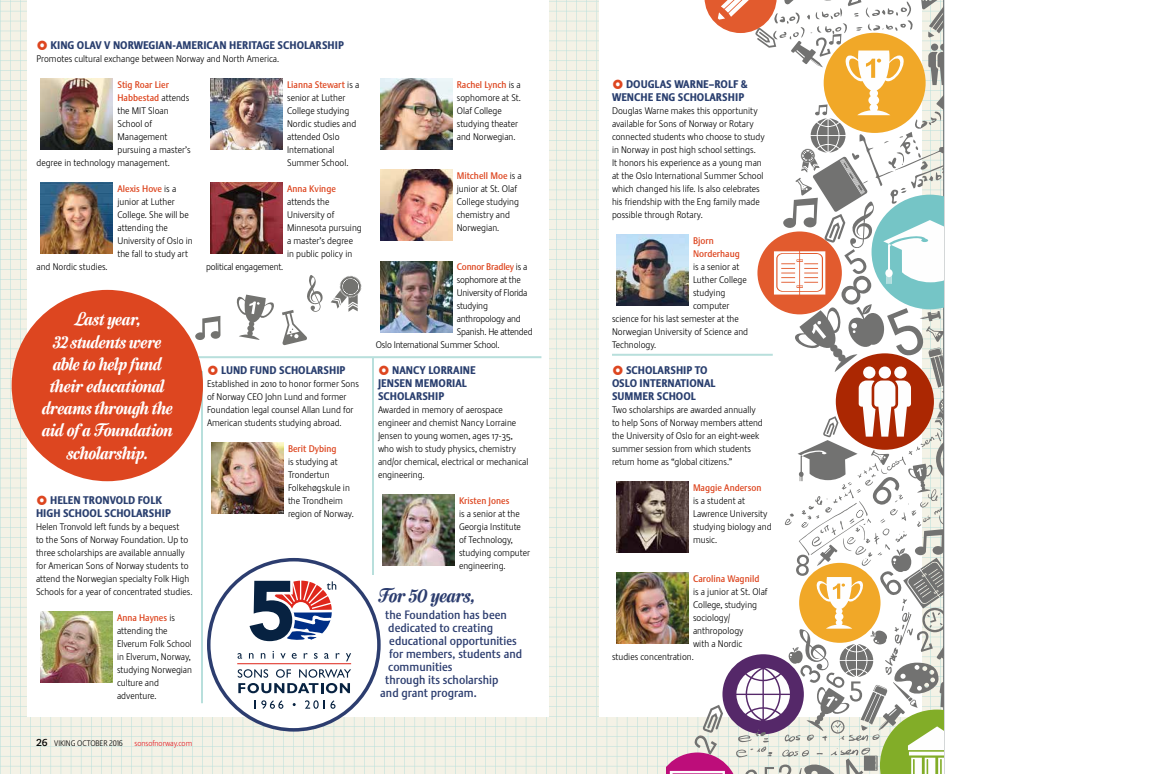
<style>
.page{position:relative;width:1152px;height:774px;background:#fff}
.page>*{position:absolute;margin:0;border:0;box-sizing:border-box;transform-origin:0 0}
.t1{font:19px "Semilla";color:#2c3d6f}
.t2{font:17.4px/22.2px "Semilla";letter-spacing:-.01em;color:#fff;text-align:center}
.t3{font:500 12px "Stalemate";color:#2c3d6f}
.t4{font:800 11px/13px "Stalemate";color:#2a3f6f}
.t5{font:300 9.5px/13px "Stalemate";color:#000}
.t6{font:300 9.5px "Stalemate";letter-spacing:-.02em;color:#000}
.t7{font:500 9.5px/13px "Stalemate";color:#dd4620}
.t8{font:500 9.5px "Stalemate";letter-spacing:-.02em;color:#dd4620}
.t9{font:300 8px "Stalemate LF";letter-spacing:-.01em;color:#000}
.t10{font:300 8px "Stalemate";letter-spacing:-.01em;color:#e11b22}
.s1{font-weight:300;color:#000}
.s2{font-weight:500;color:#dd4620}
.s3{font-family:"Caecilia";font-weight:700;font-size:10px}
.s4{font-family:"Stalemate"}
</style>
<div class="page">
<svg style="left:0;top:0;width:27px;height:289px;background:#edefe4"></svg>
<svg style="left:0;top:289px;width:27px;height:298px;background:#edeee3"></svg>
<svg style="left:0;top:587px;width:293px;height:187px;background:#edefe4"></svg>
<svg style="left:549px;top:0;width:48px;height:289px;background:#eff0e5"></svg>
<svg style="left:549px;top:289px;width:48px;height:298px;background:#eff0e5"></svg>
<svg style="left:293px;top:587px;width:304px;height:187px;background:#edefe4"></svg>
<svg style="left:597px;top:587px;width:69px;height:187px;background:#eef0e4"></svg>
<div style="left:27px;top:0;width:522px;height:717px;background:#fff"></div>
<div style="left:599px;top:0;width:323px;height:717px;background:#fff"></div>
<img style="left:40px;top:611px;width:72px;height:72px">
<img style="left:382px;top:494px;width:72px;height:72px">
<img style="left:41px;top:78px;width:72px;height:72px">
<img style="left:41px;top:182px;width:72px;height:72px">
<img style="left:211px;top:78px;width:72px;height:72px">
<img style="left:211px;top:182px;width:72px;height:72px">
<img style="left:380px;top:78px;width:72px;height:72px">
<img style="left:380px;top:169px;width:72px;height:72px">
<img style="left:380px;top:261px;width:72px;height:72px">
<img style="left:212px;top:442px;width:72px;height:72px">
<img style="left:616px;top:234px;width:50px;height:72px">
<hr style="left:48px;top:356px;width:493px;height:2px;background:#b8dfdc">
<hr style="left:612px;top:354px;width:161px;height:2px;background:#b8dfdc">
<hr style="left:201px;top:371px;width:2px;height:332px;background:#b8dfdc">
<hr style="left:372px;top:357px;width:2px;height:218px;background:#b8dfdc">
<div style="left:12px;top:290px;width:191px;height:191px;background:#dd4620;border-radius:50%"></div>
<img style="left:616px;top:481px;width:50px;height:72px">
<img style="left:616px;top:572px;width:50px;height:72px">
<hr style="left:944px;top:0;width:1px;height:774px;background:#576066">
<svg style="left:282px;top:275px;width:41px;height:71px"></svg>
<svg style="left:236px;top:295px;width:38px;height:45px"></svg>
<svg style="left:331px;top:276px;width:31px;height:36px"></svg>
<svg style="left:195px;top:316px;width:25px;height:24px"></svg>
<svg style="left:666px;top:0;width:278px;height:774px"></svg>
<div style="left:209px;top:560px;width:170px;height:170px;background:#fff;border-radius:50%"></div>
<div style="left:207px;top:558px;width:174px;height:174px;border:4px solid #2c3d6f;border-radius:50%"></div>
<svg style="left:238px;top:653px;width:4px;height:6px"></svg>
<svg style="left:249px;top:653px;width:5px;height:6px"></svg>
<svg style="left:261px;top:653px;width:4px;height:6px"></svg>
<svg style="left:280px;top:653px;width:6px;height:6px"></svg>
<svg style="left:292px;top:653px;width:5px;height:6px"></svg>
<svg style="left:304px;top:653px;width:4px;height:6px"></svg>
<svg style="left:314px;top:653px;width:4px;height:6px"></svg>
<svg style="left:324px;top:653px;width:5px;height:6px"></svg>
<svg style="left:336px;top:653px;width:4px;height:6px"></svg>
<svg style="left:346px;top:653px;width:5px;height:8px"></svg>
<svg style="left:238px;top:669px;width:113px;height:24px"></svg>
<svg style="left:255px;top:700px;width:28px;height:9px"></svg>
<svg style="left:305px;top:700px;width:31px;height:9px"></svg>
<hr style="left:237px;top:663px;width:114px;height:1px;background:#df271c">
<svg style="left:249px;top:580px;width:87px;height:62px"></svg>
<p class="t4" style="left:51px;top:39px;width:295px">KING OLAV V NORWEGIAN-AMERICAN HERITAGE SCHOLARSHIP</p>
<p class="t5" style="left:36px;top:52px;width:244px">Promotes cultural exchange between Norway and North America.</p>
<p class="t7" style="left:117px;top:78px;width:53px">Stig Roar Lier</p>
<p class="t7" style="left:117px;top:91px;width:74px">Habbestad <span class="s1">attends</span></p>
<p class="t5" style="left:117px;top:104px;width:53px">the MIT Sloan</p>
<p class="t5" style="left:117px;top:117px;width:36px">School of</p>
<p class="t5" style="left:117px;top:130px;width:52px">Management</p>
<p class="t5" style="left:117px;top:143px;width:75px">pursuing a master’s</p>
<p class="t5" style="left:36px;top:156px;width:135px">degree in technology management.</p>
<p class="t5" style="left:117px;top:182px;width:77px"><span class="s2">Alexis Hove</span> is a junior at Luther<br>College. She will be attending the<br>University of Oslo in the fall to study art</p>
<p class="t5" style="left:36px;top:260px;width:73px">and Nordic studies.</p>
<p class="t5" style="left:287px;top:78px;width:74px"><span class="s2">Lianna Stewart</span> is a senior at Luther<br>College studying<br>Nordic studies and attended Oslo<br>International<br>Summer School.</p>
<p class="t7" style="left:287px;top:182px;width:50px">Anna Kvinge</p>
<p class="t5" style="left:287px;top:195px;width:76px">attends the<br>University of<br>Minnesota pursuing a master’s degree in public policy in</p>
<p class="t6" style="left:206px;top:261px;width:79px">political engagement.</p>
<h2 class="t2" style="left:42px;top:308px;width:133px">Last year,<br>32 students were able to help fund their educational dreams through the aid of a Foundation scholarship.</h2>
<p class="t4" style="left:36px;top:494px;width:136px;text-align:center">HELEN TRONVOLD FOLK<br>HIGH SCHOOL SCHOLARSHIP</p>
<p class="t5" style="left:36px;top:520px;width:158px">Helen Tronvold left funds by a bequest<br>to the Sons of Norway Foundation. Up to three scholarships are available annually for American Sons of Norway students to attend the Norwegian specialty Folk High Schools for a year of concentrated studies.</p>
<p class="t5" style="left:117px;top:611px;width:77px"><span class="s2">Anna Haynes</span> is attending the<br>Elverum Folk School in Elverum, Norway, studying Norwegian culture and adventure.</p>
<p class="t4" style="left:221px;top:364px;width:126px">LUND FUND SCHOLARSHIP</p>
<p class="t5" style="left:207px;top:377px;width:154px">Established in 2010 to honor former Sons of Norway CEO John Lund and former Foundation legal counsel Allan Lund for American students studying abroad.</p>
<p class="t7" style="left:288px;top:442px;width:50px">Berit Dybing</p>
<p class="t5" style="left:288px;top:455px;width:67px">is studying at<br>Trondertun<br>Folkehøgskule in the Trondheim region of Norway.</p>
<p class="t5" style="left:457px;top:78px;width:66px"><span class="s2">Rachel Lynch</span> is a sophomore at St.<br>Olaf College studying theater and Norwegian.</p>
<p class="t5" style="left:457px;top:169px;width:67px"><span class="s2">Mitchell Moe</span> is a junior at St. Olaf<br>College studying chemistry and<br>Norwegian.</p>
<p class="t8" style="left:457px;top:261px;width:72px">Connor Bradley <span class="s1">is a</span></p>
<p class="t6" style="left:457px;top:274px;width:65px">sophomore at the</p>
<p class="t6" style="left:457px;top:287px;width:72px">University of Florida</p>
<p class="t6" style="left:457px;top:300px;width:33px">studying</p>
<p class="t6" style="left:457px;top:313px;width:65px">anthropology and</p>
<p class="t6" style="left:457px;top:326px;width:77px">Spanish. He attended</p>
<p class="t6" style="left:376px;top:339px;width:125px">Oslo International Summer School.</p>
<p class="t4" style="left:378px;top:364px;width:99px;text-indent:14px">NANCY LORRAINE<br>JENSEN MEMORIAL<br>SCHOLARSHIP</p>
<p class="t5" style="left:378px;top:403px;width:152px">Awarded in memory of aerospace engineer and chemist Nancy Lorraine<br>Jensen to young women, ages 17-35, who wish to study physics, chemistry and/or chemical, electrical or mechanical engineering.</p>
<p class="t7" style="left:459px;top:494px;width:52px">Kristen Jones</p>
<p class="t5" style="left:459px;top:507px;width:73px">is a senior at the<br>Georgia Institute of Technology, studying computer engineering.</p>
<h1 class="t1" style="left:378px;top:584px;width:98px">For 50 years,</h1>
<p class="t3" style="left:385px;top:608px;width:123px">the Foundation has been</p>
<p class="t3" style="left:388px;top:621px;width:106px">dedicated to creating</p>
<p class="t3" style="left:389px;top:634px;width:129px">educational opportunities</p>
<p class="t3" style="left:389px;top:647px;width:134px">for members, students and</p>
<p class="t3" style="left:388px;top:660px;width:66px">communities</p>
<p class="t3" style="left:385px;top:673px;width:115px">through its scholarship</p>
<p class="t3" style="left:380px;top:686px;width:98px">and grant program.</p>
<p class="t9" style="left:36px;top:738px;width:88px"><span class="s3">26</span> <span class="s4">VIKING</span> OCTOBER 2016</p>
<p class="t10" style="left:135px;top:738px;width:59px">sonsofnorway.com</p>
<p class="t4" style="left:612px;top:78px;width:137px;text-indent:14px">DOUGLAS WARNE–ROLF &amp;<br>WENCHE ENG SCHOLARSHIP</p>
<p class="t5" style="left:612px;top:104px;width:154px">Douglas Warne makes this opportunity available for Sons of Norway or Rotary connected students who choose to study in Norway in post high school settings.<br>It honors his experience as a young man at the Oslo International Summer School which changed his life. Is also celebrates his friendship with the Eng family made possible through Rotary.</p>
<p class="t7" style="left:693px;top:234px;width:48px">Bjorn<br>Norderhaug</p>
<p class="t5" style="left:693px;top:260px;width:48px">is a senior at</p>
<p class="t5" style="left:693px;top:273px;width:55px">Luther College</p>
<p class="t5" style="left:693px;top:286px;width:34px">studying</p>
<p class="t5" style="left:693px;top:299px;width:38px">computer</p>
<p class="t5" style="left:612px;top:312px;width:128px">science for his last semester at the</p>
<p class="t5" style="left:612px;top:325px;width:138px">Norwegian University of Science and</p>
<p class="t5" style="left:612px;top:338px;width:46px">Technology.</p>
<p class="t4" style="left:612px;top:364px;width:105px;text-indent:14px">SCHOLARSHIP TO<br>OSLO INTERNATIONAL<br>SUMMER SCHOOL</p>
<p class="t5" style="left:612px;top:403px;width:152px">Two scholarships are awarded annually to help Sons of Norway members attend the University of Oslo for an eight-week summer session from which students return home as “global citizens.”</p>
<p class="t7" style="left:693px;top:481px;width:70px">Maggie Anderson</p>
<p class="t5" style="left:693px;top:494px;width:80px">is a student at<br>Lawrence University studying biology and music.</p>
<p class="t7" style="left:693px;top:572px;width:68px">Carolina Wagnild</p>
<p class="t5" style="left:693px;top:585px;width:76px">is a junior at St. Olaf</p>
<p class="t5" style="left:693px;top:598px;width:66px">College, studying</p>
<p class="t5" style="left:693px;top:611px;width:39px">sociology/</p>
<p class="t5" style="left:693px;top:624px;width:52px">anthropology</p>
<p class="t5" style="left:693px;top:637px;width:51px">with a Nordic</p>
<p class="t5" style="left:612px;top:650px;width:83px">studies concentration.</p>
</div>
